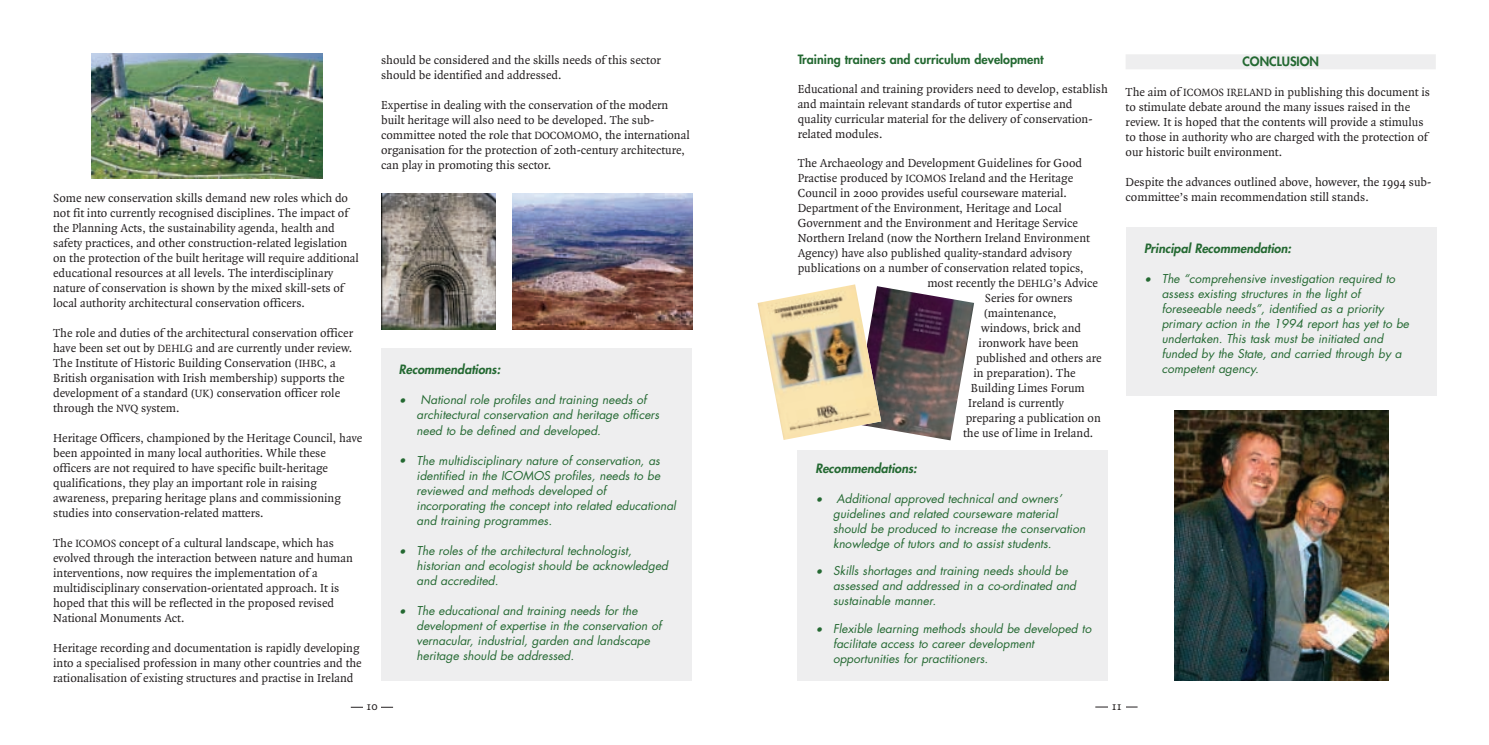
<style>
.page{position:relative;width:1489px;height:745px;background:#fff}
.page>*{position:absolute;margin:0;border:0;box-sizing:border-box;transform-origin:0 0}
.t1{font:12.5px/15px "Quadraat";color:#231f20}
.t2{font:italic 800 12.5px "Futura";color:#246932}
.t3{font:800 12.5px "Futura";color:#246932}
.t4{font:italic 11.88px/15px "Futura";color:#246932}
.s1{font-size:11.25px}
</style>
<div class="page">
<hr style="left:1095px;top:706px;width:42px;height:1px;background:#231f20">
<div style="left:1107px;top:698px;width:18px;height:20px;background:#fff"></div>
<hr style="left:351px;top:706px;width:42px;height:1px;background:#231f20">
<div style="left:363px;top:698px;width:18px;height:20px;background:#fff"></div>
<div style="left:381px;top:348px;width:310px;height:332px;background:#eeeeef"></div>
<img style="left:382px;top:193px;width:113px;height:137px">
<img style="left:512px;top:193px;width:180px;height:136px">
<svg style="left:783px;top:286px;width:191px;height:154px"></svg>
<img style="left:757px;top:284px;width:124px;height:155px">
<div style="left:797px;top:450px;width:310px;height:230px;background:#eeeeef"></div>
<div style="left:1125px;top:54px;width:310px;height:15px;background:#eeeeef"></div>
<div style="left:1126px;top:227px;width:310px;height:168px;background:#eeeeef"></div>
<img style="left:1174px;top:410px;width:213px;height:270px">
<img style="left:92px;top:53px;width:230px;height:126px">
<p class="t1" style="left:53px;top:191px;width:307px">Some new conservation skills demand new roles which do not fit into currently recognised disciplines. The impact of the Planning Acts, the sustainability agenda, health and safety practices, and other construction-related legislation on the protection of the built heritage will require additional educational resources at all levels. The interdisciplinary nature of conservation is shown by the mixed skill-sets of local authority architectural conservation officers.</p>
<p class="t1" style="left:53px;top:326px;width:301px">The role and duties of the architectural conservation officer have been set out by <span class="s1">DEHLG</span> and are currently under review.<br>The Institute of Historic Building Conservation (<span class="s1">IHBC</span>, a British organisation with Irish membership) supports the development of a standard (<span class="s1">UK</span>) conservation officer role through the <span class="s1">NVQ</span> system.</p>
<p class="t1" style="left:53px;top:430px;width:310px">Heritage Officers, championed by the Heritage Council, have been appointed in many local authorities. While these officers are not required to have specific built-heritage qualifications, they play an important role in raising awareness, preparing heritage plans and commissioning studies into conservation-related matters.</p>
<p class="t1" style="left:53px;top:535px;width:301px">The <span class="s1">ICOMOS</span> concept of a cultural landscape, which has evolved through the interaction between nature and human interventions, now requires the implementation of a multidisciplinary conservation-orientated approach. It is hoped that this will be reflected in the proposed revised National Monuments Act.</p>
<p class="t1" style="left:53px;top:640px;width:310px">Heritage recording and documentation is rapidly developing into a specialised profession in many other countries and the rationalisation of existing structures and practise in Ireland</p>
<p class="t1" style="left:381px;top:53px;width:281px">should be considered and the skills needs of this sector should be identified and addressed.</p>
<p class="t1" style="left:381px;top:98px;width:310px">Expertise in dealing with the conservation of the modern built heritage will also need to be developed. The sub&shy;committee noted the role that <span class="s1">DOCOMOMO</span>, the international organisation for the protection of 20th-century architecture, can play in promoting this sector.</p>
<p class="t2" style="left:399px;top:361px;width:103px">Recommendations:</p>
<p class="t4" style="left:416px;top:392px;width:244px;text-indent:-18px">• National role profiles and training needs of architectural conservation and heritage officers need to be defined and developed.</p>
<p class="t4" style="left:416px;top:452px;width:261px;text-indent:-18px">• The multidisciplinary nature of conservation, as identified in the ICOMOS profiles, needs to be reviewed and methods developed of incorporating the concept into related educational and training programmes.</p>
<p class="t4" style="left:416px;top:542px;width:253px;text-indent:-18px">• The roles of the architectural technologist, historian and ecologist should be acknowledged and accredited.</p>
<p class="t4" style="left:416px;top:602px;width:246px;text-indent:-18px">• The educational and training needs for the development of expertise in the conservation of vernacular, industrial, garden and landscape heritage should be addressed.</p>
<p class="t3" style="left:797px;top:51px;width:247px">Training trainers and curriculum development</p>
<p class="t1" style="left:797px;top:82px;width:312px">Educational and training providers need to develop, establish and maintain relevant standards of tutor expertise and quality curricular material for the delivery of conservation&shy;related modules.</p>
<p class="t1" style="left:797px;top:156px;width:286px">The Archaeology and Development Guidelines for Good</p>
<p class="t1" style="left:797px;top:171px;width:277px">Practise produced by <span class="s1">ICOMOS</span> Ireland and the Heritage</p>
<p class="t1" style="left:797px;top:186px;width:271px">Council in 2000 provides useful courseware material.</p>
<p class="t1" style="left:797px;top:201px;width:265px">Department of the Environment, Heritage and Local</p>
<p class="t1" style="left:797px;top:216px;width:282px">Government and the Environment and Heritage Service</p>
<p class="t1" style="left:797px;top:231px;width:294px">Northern Ireland (now the Northern Ireland Environment</p>
<p class="t1" style="left:797px;top:246px;width:276px">Agency) have also published quality-standard advisory</p>
<p class="t1" style="left:797px;top:261px;width:288px">publications on a number of conservation related topics,</p>
<p class="t1" style="left:927px;top:276px;width:172px">most recently the <span class="s1">DEHLG</span>’s Advice</p>
<p class="t1" style="left:984px;top:291px;width:89px">Series for owners</p>
<p class="t1" style="left:983px;top:306px;width:74px">(maintenance,</p>
<p class="t1" style="left:981px;top:321px;width:101px">windows, brick and</p>
<p class="t1" style="left:978px;top:336px;width:101px">ironwork have been</p>
<p class="t1" style="left:976px;top:351px;width:127px">published and others are</p>
<p class="t1" style="left:973px;top:366px;width:104px">in preparation). The</p>
<p class="t1" style="left:970px;top:381px;width:115px">Building Limes Forum</p>
<p class="t1" style="left:968px;top:396px;width:97px">Ireland is currently</p>
<p class="t1" style="left:965px;top:411px;width:137px">preparing a publication on</p>
<p class="t1" style="left:963px;top:426px;width:132px">the use of lime in Ireland.</p>
<p class="t2" style="left:815px;top:459px;width:103px">Recommendations:</p>
<p class="t4" style="left:833px;top:490px;width:254px;text-indent:-18px">• Additional approved technical and owners’ guidelines and related courseware material should be produced to increase the conservation knowledge of tutors and to assist students.</p>
<p class="t4" style="left:833px;top:563px;width:244px;text-indent:-18px">• Skills shortages and training needs should be assessed and addressed in a co-ordinated and sustainable manner.</p>
<p class="t4" style="left:833px;top:620px;width:260px;text-indent:-18px">• Flexible learning methods should be developed to facilitate access to career development opportunities for practitioners.</p>
<p class="t3" style="left:1242px;top:53px;width:78px">CONCLUSION</p>
<p class="t1" style="left:1125px;top:85px;width:306px">The aim of <span class="s1">ICOMOS IRELAND</span> in publishing this document is to stimulate debate around the many issues raised in the review. It is hoped that the contents will provide a stimulus to those in authority who are charged with the protection of our historic built environment.</p>
<p class="t1" style="left:1125px;top:175px;width:307px">Despite the advances outlined above, however, the 1994 sub&shy;committee’s main recommendation still stands.</p>
<p class="t2" style="left:1143px;top:240px;width:148px">Principal Recommendation:</p>
<p class="t4" style="left:1161px;top:271px;width:249px;text-indent:-18px">• The “comprehensive investigation required to assess existing structures in the light of foreseeable needs”, identified as a priority primary action in the 1994 report has yet to be undertaken. This task must be initiated and funded by the State, and carried through by a competent agency.</p>
<p class="t1" style="left:366px;top:698px;width:13px">10</p>
<p class="t1" style="left:1111px;top:698px;width:11px">11</p>
</div>
